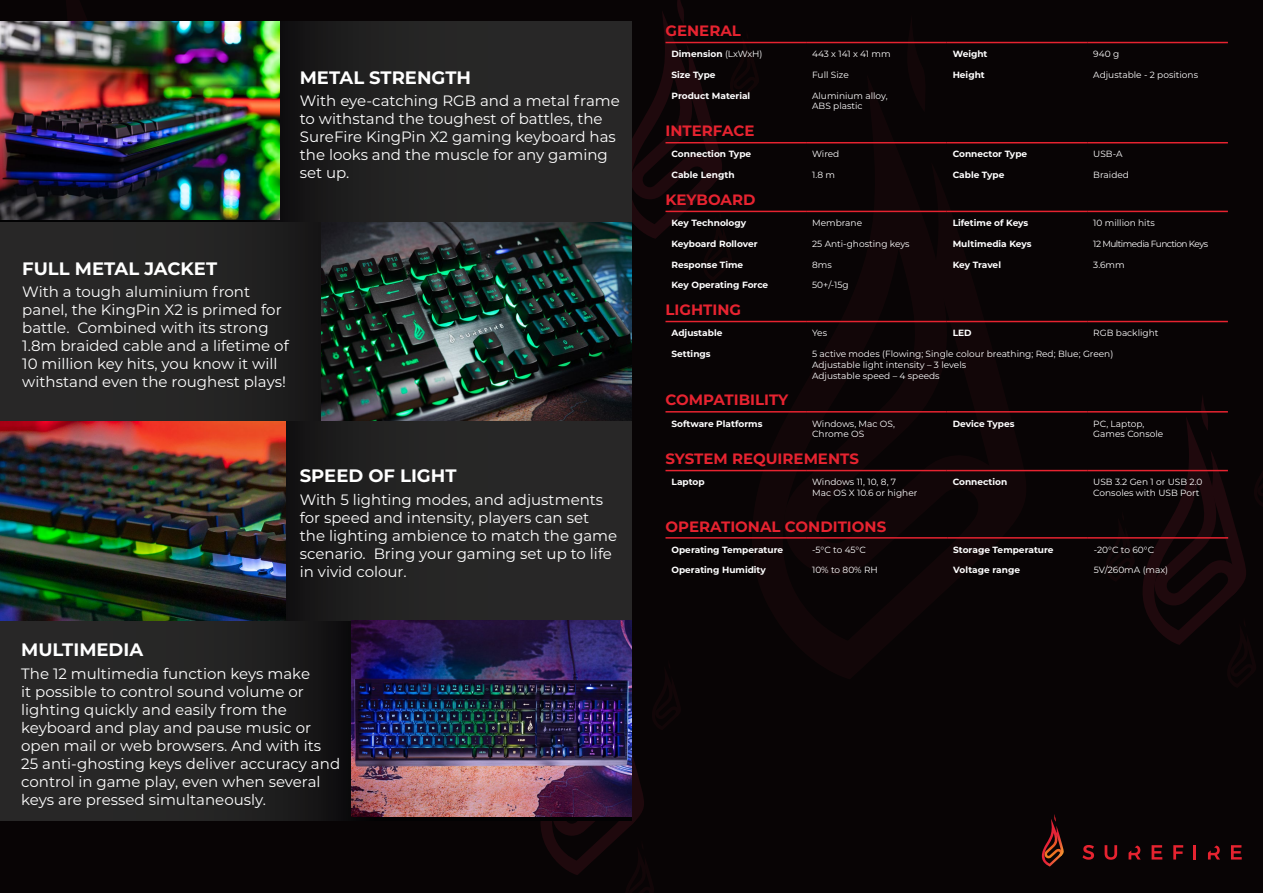
<style>
.page{position:relative;width:1263px;height:893px;background:#0b0506}
.page>*{position:absolute;margin:0;border:0;box-sizing:border-box;transform-origin:0 0}
.t1{font:700 18px "Montserrat";color:#fff}
.t2{font:15px/18px "Montserrat";color:#fff}
.t3{font:700 15px "Montserrat";color:#e62330}
.t4{font:9px/10.8px "Montserrat";color:#fff}
.t5{font:700 9px "Montserrat";color:#fff}
.t6{font:9px "Montserrat";letter-spacing:-.06em;color:#fff}
.s1{font-weight:400}
</style>
<div class="page">
<svg style="left:541px;top:624px;width:103px;height:251px"></svg>
<svg style="left:631px;top:0;width:128px;height:281px"></svg>
<svg style="left:1105px;top:397px;width:141px;height:248px"></svg>
<svg style="left:905px;top:41px;width:23px;height:3px"></svg>
<svg style="left:752px;top:74px;width:274px;height:398px"></svg>
<div style="left:0;top:621px;width:631px;height:200px;background:linear-gradient(to right,#302f2f,#000)"></div>
<svg style="left:0;top:421px;width:631px;height:200px;background:#242223"></svg>
<div style="left:0;top:221px;width:631px;height:200px;background:linear-gradient(to bottom,#242424,#242424)"></div>
<svg style="left:0;top:21px;width:631px;height:200px;background:#232222"></svg>
<svg style="left:1042px;top:814px;width:22px;height:52px"></svg>
<svg style="left:1082px;top:845px;width:12px;height:15px"></svg>
<svg style="left:1104px;top:845px;width:13px;height:15px"></svg>
<svg style="left:1151px;top:845px;width:11px;height:14px"></svg>
<svg style="left:1173px;top:845px;width:10px;height:14px"></svg>
<hr style="left:1193px;top:845px;width:3px;height:14px;background:#e62330">
<svg style="left:1231px;top:845px;width:11px;height:14px"></svg>
<svg style="left:1128px;top:845px;width:13px;height:14px"></svg>
<svg style="left:1208px;top:845px;width:12px;height:14px"></svg>
<img style="left:352px;top:621px;width:279px;height:196px">
<img style="left:0;top:422px;width:286px;height:198px">
<img style="left:0;top:22px;width:280px;height:197px">
<img style="left:321px;top:223px;width:310px;height:198px">
<hr style="left:665px;top:42px;width:141px;height:1px;background:#e62330">
<hr style="left:806px;top:42px;width:141px;height:1px;background:#e62330">
<hr style="left:947px;top:42px;width:140px;height:1px;background:#e62330">
<hr style="left:1087px;top:42px;width:141px;height:1px;background:#e62330">
<hr style="left:665px;top:142px;width:141px;height:1px;background:#e62330">
<hr style="left:806px;top:142px;width:141px;height:1px;background:#e62330">
<hr style="left:947px;top:142px;width:140px;height:1px;background:#e62330">
<hr style="left:1087px;top:142px;width:141px;height:1px;background:#e62330">
<hr style="left:665px;top:211px;width:141px;height:1px;background:#e62330">
<hr style="left:806px;top:211px;width:141px;height:1px;background:#e62330">
<hr style="left:947px;top:211px;width:140px;height:1px;background:#e62330">
<hr style="left:1087px;top:211px;width:141px;height:1px;background:#e62330">
<hr style="left:665px;top:321px;width:141px;height:1px;background:#e62330">
<hr style="left:806px;top:321px;width:141px;height:1px;background:#e62330">
<hr style="left:947px;top:321px;width:140px;height:1px;background:#e62330">
<hr style="left:1087px;top:321px;width:141px;height:1px;background:#e62330">
<hr style="left:665px;top:411px;width:141px;height:2px;background:#e62330">
<hr style="left:806px;top:411px;width:141px;height:2px;background:#e62330">
<hr style="left:947px;top:411px;width:140px;height:2px;background:#e62330">
<hr style="left:1087px;top:411px;width:141px;height:2px;background:#e62330">
<hr style="left:665px;top:470px;width:141px;height:1px;background:#e62330">
<hr style="left:806px;top:470px;width:141px;height:1px;background:#e62330">
<hr style="left:947px;top:470px;width:140px;height:1px;background:#e62330">
<hr style="left:1087px;top:470px;width:141px;height:1px;background:#e62330">
<hr style="left:665px;top:537px;width:141px;height:2px;background:#e62330">
<hr style="left:806px;top:537px;width:141px;height:2px;background:#e62330">
<hr style="left:947px;top:537px;width:141px;height:2px;background:#e62330">
<hr style="left:1088px;top:537px;width:140px;height:2px;background:#e62330">
<p class="t1" style="left:300px;top:65px;width:173px">METAL STRENGTH</p>
<p class="t2" style="left:300px;top:92px;width:322px">With eye-catching RGB and a metal frame to withstand the toughest of battles, the SureFire KingPin X2 gaming keyboard has the looks and the muscle for any gaming set up.</p>
<p class="t1" style="left:22px;top:255px;width:196px">FULL METAL JACKET</p>
<p class="t2" style="left:22px;top:282px;width:268px">With a tough aluminium front panel, the KingPin X2 is primed for battle. Combined with its strong 1.8m braided cable and a lifetime of 10 million key hits, you know it will withstand even the roughest plays!</p>
<p class="t1" style="left:300px;top:463px;width:158px">SPEED OF LIGHT</p>
<p class="t2" style="left:300px;top:490px;width:319px">With 5 lighting modes, and adjustments for speed and intensity, players can set the lighting ambience to match the game scenario. Bring your gaming set up to life in vivid colour.</p>
<p class="t1" style="left:21px;top:637px;width:123px">MULTIMEDIA</p>
<p class="t2" style="left:21px;top:664px;width:320px">The 12 multimedia function keys make<br>it possible to control sound volume or lighting quickly and easily from the keyboard and play and pause music or open mail or web browsers. And with its 25 anti-ghosting keys deliver accuracy and control in game play, even when several keys are pressed simultaneously.</p>
<p class="t3" style="left:665px;top:20px;width:77px">GENERAL</p>
<p class="t5" style="left:671px;top:48px;width:93px">Dimension <span class="s1">(LxWxH)</span></p>
<p class="t4" style="left:812px;top:48px;width:80px">443 x 141 x 41 mm</p>
<p class="t5" style="left:953px;top:48px;width:36px">Weight</p>
<p class="t4" style="left:1093px;top:48px;width:27px">940 g</p>
<p class="t5" style="left:671px;top:68px;width:46px">Size Type</p>
<p class="t4" style="left:812px;top:69px;width:38px">Full Size</p>
<p class="t5" style="left:953px;top:68px;width:34px">Height</p>
<p class="t4" style="left:1093px;top:69px;width:106px">Adjustable - 2 positions</p>
<p class="t5" style="left:671px;top:89px;width:80px">Product Material</p>
<p class="t4" style="left:812px;top:90px;width:77px">Aluminium alloy,<br>ABS plastic</p>
<p class="t3" style="left:665px;top:120px;width:90px">INTERFACE</p>
<p class="t5" style="left:671px;top:148px;width:81px">Connection Type</p>
<p class="t4" style="left:812px;top:149px;width:29px">Wired</p>
<p class="t5" style="left:953px;top:148px;width:76px">Connector Type</p>
<p class="t4" style="left:1093px;top:149px;width:31px">USB-A</p>
<p class="t5" style="left:671px;top:168px;width:65px">Cable Length</p>
<p class="t4" style="left:812px;top:169px;width:24px">1.8 m</p>
<p class="t5" style="left:953px;top:168px;width:53px">Cable Type</p>
<p class="t4" style="left:1093px;top:169px;width:37px">Braided</p>
<p class="t3" style="left:665px;top:189px;width:91px">KEYBOARD</p>
<p class="t5" style="left:671px;top:216px;width:76px">Key Technology</p>
<p class="t4" style="left:812px;top:217px;width:52px">Membrane</p>
<p class="t5" style="left:953px;top:216px;width:77px">Lifetime of Keys</p>
<p class="t4" style="left:1093px;top:217px;width:63px">10 million hits</p>
<p class="t5" style="left:671px;top:237px;width:88px">Keyboard Rollover</p>
<p class="t4" style="left:812px;top:238px;width:99px">25 Anti-ghosting keys</p>
<p class="t5" style="left:953px;top:237px;width:80px">Multimedia Keys</p>
<p class="t6" style="left:1093px;top:237px;width:116px">12 Multimedia Function Keys</p>
<p class="t5" style="left:671px;top:258px;width:73px">Response Time</p>
<p class="t4" style="left:812px;top:259px;width:21px">8ms</p>
<p class="t5" style="left:953px;top:258px;width:50px">Key Travel</p>
<p class="t4" style="left:1093px;top:259px;width:33px">3.6mm</p>
<p class="t5" style="left:671px;top:279px;width:98px">Key Operating Force</p>
<p class="t4" style="left:812px;top:279px;width:38px">50+/-15g</p>
<p class="t3" style="left:665px;top:299px;width:77px">LIGHTING</p>
<p class="t5" style="left:671px;top:327px;width:52px">Adjustable</p>
<p class="t4" style="left:812px;top:327px;width:17px">Yes</p>
<p class="t5" style="left:953px;top:327px;width:20px">LED</p>
<p class="t4" style="left:1093px;top:327px;width:67px">RGB backlight</p>
<p class="t5" style="left:671px;top:347px;width:41px">Settings</p>
<p class="t4" style="left:812px;top:348px;width:303px">5 active modes (Flowing; Single colour breathing; Red; Blue; Green)<br>Adjustable light intensity – 3 levels<br>Adjustable speed – 4 speeds</p>
<p class="t3" style="left:665px;top:389px;width:124px">COMPATIBILITY</p>
<p class="t5" style="left:671px;top:417px;width:92px">Software Platforms</p>
<p class="t4" style="left:812px;top:418px;width:85px">Windows, Mac OS,<br>Chrome OS</p>
<p class="t5" style="left:953px;top:417px;width:63px">Device Types</p>
<p class="t4" style="left:1093px;top:418px;width:71px">PC, Laptop,<br>Games Console</p>
<p class="t3" style="left:665px;top:448px;width:195px">SYSTEM REQUIREMENTS</p>
<p class="t5" style="left:671px;top:476px;width:35px">Laptop</p>
<p class="t4" style="left:812px;top:476px;width:107px">Windows 11, 10, 8, 7<br>Mac OS X 10.6 or higher</p>
<p class="t5" style="left:953px;top:476px;width:56px">Connection</p>
<p class="t4" style="left:1093px;top:476px;width:111px">USB 3.2 Gen 1 or USB 2.0<br>Consoles with USB Port</p>
<p class="t3" style="left:665px;top:516px;width:222px">OPERATIONAL CONDITIONS</p>
<p class="t5" style="left:671px;top:543px;width:113px">Operating Temperature</p>
<p class="t4" style="left:812px;top:544px;width:55px">-5°C to 45°C</p>
<p class="t5" style="left:953px;top:543px;width:102px">Storage Temperature</p>
<p class="t4" style="left:1094px;top:544px;width:62px">-20°C to 60°C</p>
<p class="t5" style="left:671px;top:564px;width:96px">Operating Humidity</p>
<p class="t4" style="left:812px;top:564px;width:67px">10% to 80% RH</p>
<p class="t5" style="left:953px;top:564px;width:68px">Voltage range</p>
<p class="t4" style="left:1094px;top:564px;width:76px">5V/260mA (max)</p>
</div>
